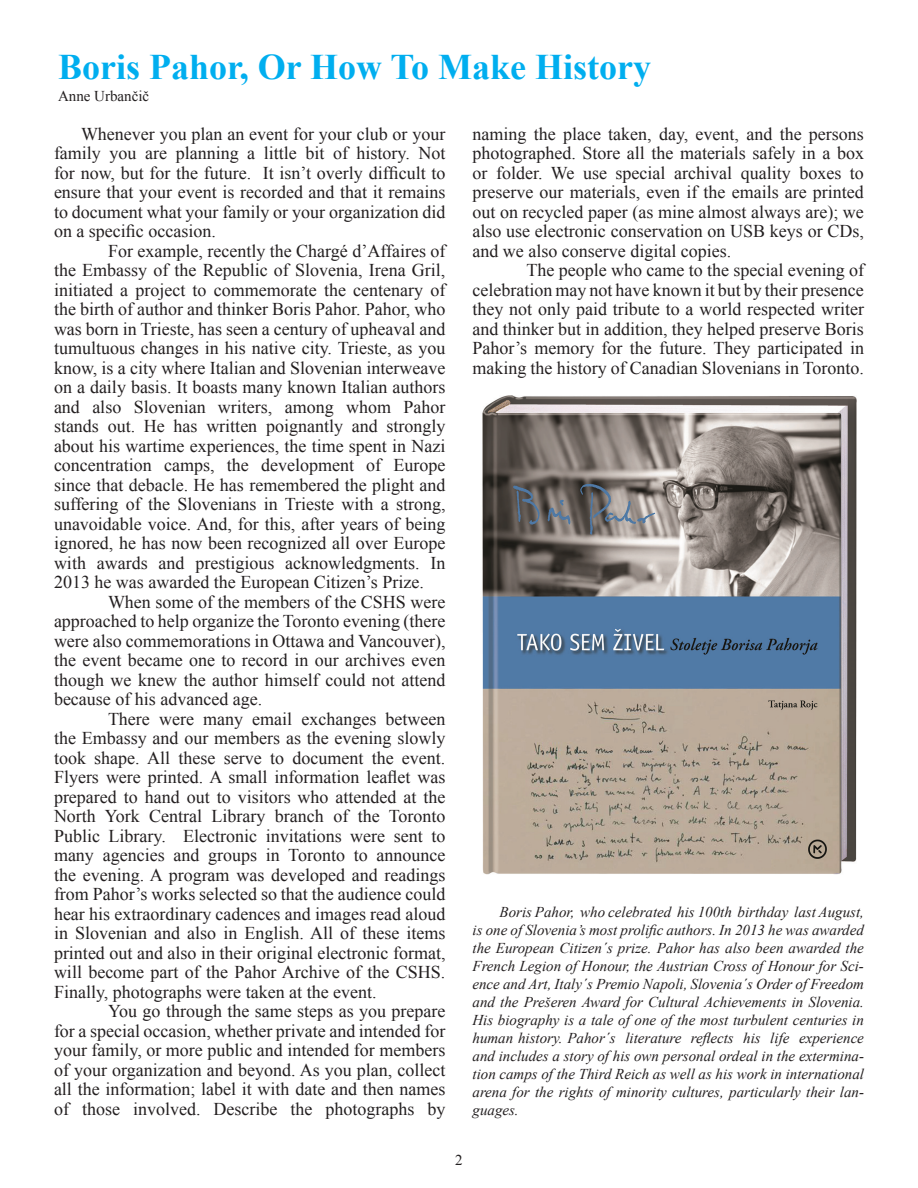
<style>
.page{position:relative;width:918px;height:1188px;background:#fff}
.page>*{position:absolute;margin:0;border:0;box-sizing:border-box;transform-origin:0 0}
.t1{font:700 36px "Times New Roman";color:#00aeef}
.t2{font:18px/19.5px "Times New Roman";color:#231f20;text-align:justify}
.t3{font:italic 15px/18px "Times New Roman";color:#231f20;text-align:justify}
.t4{font:15px "Times New Roman";color:#231f20}
</style>
<div class="page">
<img style="left:482px;top:395px;width:375px;height:480px">
<h1 class="t1" style="left:58px;top:42px;width:595px">Boris Pahor, Or How To Make History</h1>
<p class="t4" style="left:58px;top:85px;width:93px">Anne Urbančič</p>
<p class="t2" style="left:54px;top:124px;width:393px;text-indent:27px">Whenever you plan an event for your club or your family you are planning a little bit of history. Not for now, but for the future. It isn’t overly difficult to ensure that your event is recorded and that it remains to document what your family or your organization did on a specific occasion.</p>
<p class="t2" style="left:54px;top:241px;width:393px;text-indent:54px">For example, recently the Chargé d’Affaires of the Embassy of the Republic of Slovenia, Irena Gril, initiated a project to commemorate the centenary of the birth of author and thinker Boris Pahor. Pahor, who was born in Trieste, has seen a century of upheaval and tumultuous changes in his native city. Trieste, as you know, is a city where Italian and Slovenian interweave on a daily basis. It boasts many known Italian authors and also Slovenian writers, among whom Pahor stands out. He has written poignantly and strongly about his wartime experiences, the time spent in Nazi concentration camps, the development of Europe since that debacle. He has remembered the plight and suffering of the Slovenians in Trieste with a strong, unavoidable voice. And, for this, after years of being ignored, he has now been recognized all over Europe with awards and prestigious acknowledgments. In 2013 he was awarded the European Citizen’s Prize.</p>
<p class="t2" style="left:54px;top:592px;width:393px;text-indent:54px">When some of the members of the CSHS were approached to help organize the Toronto evening (there were also commemorations in Ottawa and Vancouver), the event became one to record in our archives even though we knew the author himself could not attend because of his advanced age.</p>
<p class="t2" style="left:54px;top:709px;width:393px;text-indent:54px">There were many email exchanges between the Embassy and our members as the evening slowly took shape. All these serve to document the event.<br>Flyers were printed. A small information leaflet was prepared to hand out to visitors who attended at the North York Central Library branch of the Toronto Public Library. Electronic invitations were sent to many agencies and groups in Toronto to announce the evening. A program was developed and readings from Pahor’s works selected so that the audience could hear his extraordinary cadences and images read aloud in Slovenian and also in English. All of these items printed out and also in their original electronic format, will become part of the Pahor Archive of the CSHS.<br>Finally, photographs were taken at the event.</p>
<p class="t2" style="left:54px;top:1001px;width:393px;text-indent:54px">You go through the same steps as you prepare for a special occasion, whether private and intended for your family, or more public and intended for members of your organization and beyond. As you plan, collect all the information; label it with date and then names of those involved. Describe the photographs by</p>
<p class="t2" style="left:472px;top:124px;width:393px">naming the place taken, day, event, and the persons photographed. Store all the materials safely in a box or folder. We use special archival quality boxes to preserve our materials, even if the emails are printed out on recycled paper (as mine almost always are); we also use electronic conservation on USB keys or CDs, and we also conserve digital copies.</p>
<p class="t2" style="left:472px;top:260px;width:393px;text-indent:54px">The people who came to the special evening of celebration may not have known it but by their presence they not only paid tribute to a world respected writer and thinker but in addition, they helped preserve Boris Pahor’s memory for the future. They participated in making the history of Canadian Slovenians in Toronto.</p>
<p class="t3" style="left:473px;top:902px;width:393px;text-indent:27px">Boris Pahor, who celebrated his 100th birthday last August, is one of Slovenia’s most prolific authors. In 2013 he was awarded the European Citizen´s prize. Pahor has also been awarded the French Legion of Honour, the Austrian Cross of Honour for Sci&shy;ence and Art, Italy´s Premio Napoli, Slovenia´s Order of Freedom and the Prešeren Award for Cultural Achievements in Slovenia.<br>His biography is a tale of one of the most turbulent centuries in human history. Pahor´s literature reflects his life experience and includes a story of his own personal ordeal in the extermina&shy;tion camps of the Third Reich as well as his work in international arena for the rights of minority cultures, particularly their lan&shy;guages.</p>
<p class="t4" style="left:455px;top:1150px;width:9px">2</p>
</div>
